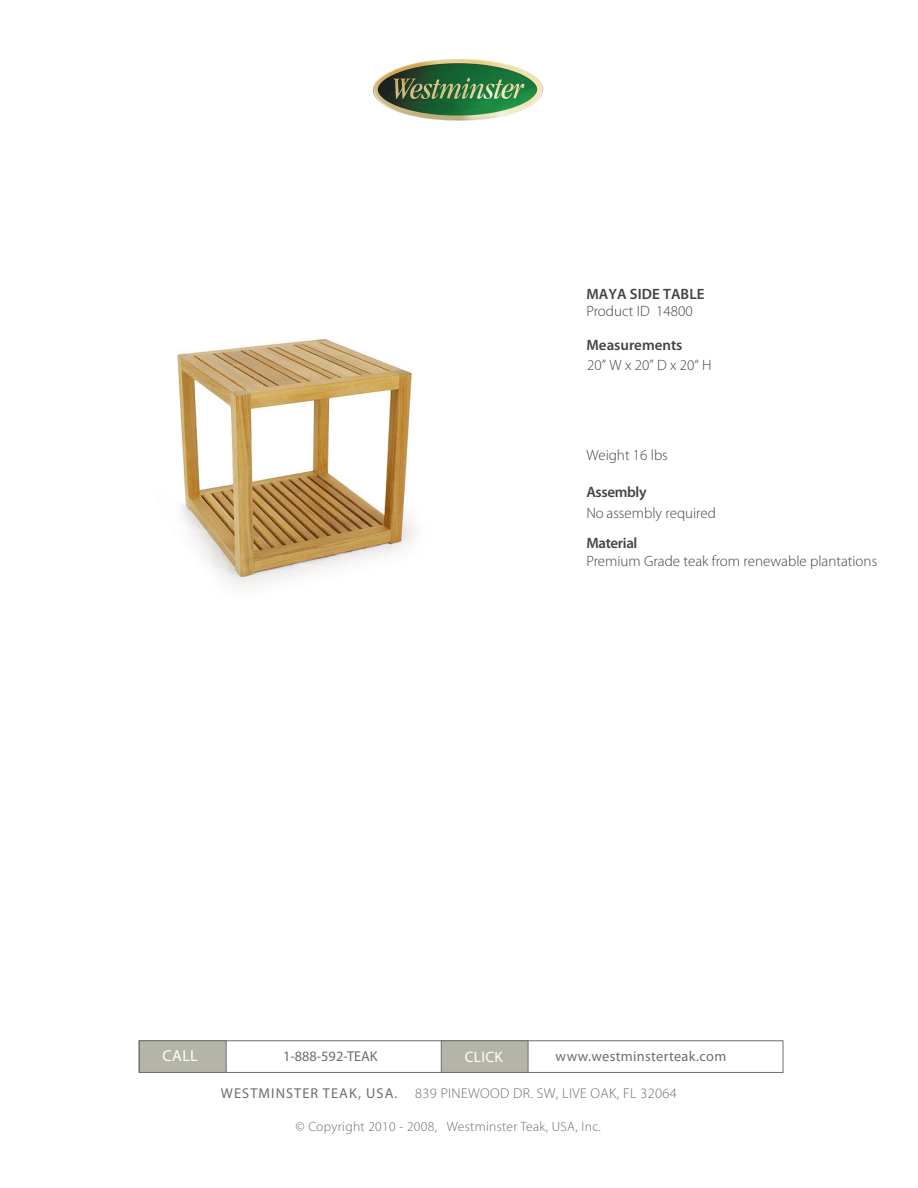
<style>
.page{position:relative;width:918px;height:1188px;background:#fff}
.page>*{position:absolute;margin:0;border:0;box-sizing:border-box;transform-origin:0 0}
.t1{font:15.9px "Myriad Pro";color:#fff}
.t2{font:15.15px "Myriad Pro";letter-spacing:.025em;color:#fff}
.t3{font:300 15px "Myriad Pro";color:#434444}
.t4{font:600 15px "Myriad Pro";color:#434444}
.t5{font:600 15px "Myriad Pro";letter-spacing:-.025em;color:#434444}
.t6{font:300 14.25px "Myriad Pro";letter-spacing:.025em;color:#6c6d70}
.t7{font:14.25px "Myriad Pro";letter-spacing:.025em;color:#6c6d70}
.t8{font:14.25px "Myriad Pro";color:#6c6d70}
.t9{font:300 13.5px "Myriad Pro";letter-spacing:.025em;color:#6c6d70}
.s1{font-weight:400}
</style>
<div class="page">
<div style="left:139px;top:1041px;width:644px;height:32px;border:1px solid #6c6d70"></div>
<div style="left:441px;top:1041px;width:87px;height:32px;background:#b5b4a8;border:1px solid #6c6d70"></div>
<div style="left:139px;top:1041px;width:87px;height:32px;background:#b5b4a8;border:1px solid #6c6d70"></div>
<img style="left:372px;top:58px;width:172px;height:63px">
<img style="left:177px;top:338px;width:239px;height:249px">
<p class="t4" style="left:586px;top:285px;width:120px">MAYA SIDE TABLE</p>
<p class="t3" style="left:586px;top:303px;width:108px">Product ID 14800</p>
<p class="t4" style="left:586px;top:335px;width:98px">Measurements</p>
<p class="t3" style="left:587px;top:357px;width:126px">20” W x 20” D x 20“ H</p>
<p class="t3" style="left:586px;top:446px;width:83px">Weight 16 lbs</p>
<p class="t5" style="left:586px;top:482px;width:62px">Assembly</p>
<p class="t3" style="left:586px;top:504px;width:131px">No assembly required</p>
<p class="t5" style="left:586px;top:534px;width:53px">Material</p>
<p class="t3" style="left:586px;top:553px;width:292px">Premium Grade teak from renewable plantations</p>
<p class="t1" style="left:163px;top:1046px;width:37px">CALL</p>
<p class="t8" style="left:283px;top:1048px;width:96px">1-888-592-TEAK</p>
<p class="t2" style="left:465px;top:1048px;width:40px">CLICK</p>
<p class="t7" style="left:556px;top:1048px;width:172px">www.westminsterteak.com</p>
<p class="t6" style="left:221px;top:1085px;width:457px"><span class="s1">WESTMINSTER TEAK, USA.</span> 839 PINEWOOD DR. SW, LIVE OAK, FL 32064</p>
<p class="t9" style="left:296px;top:1119px;width:307px">© Copyright 2010 - 2008, Westminster Teak, USA, Inc.</p>
</div>
